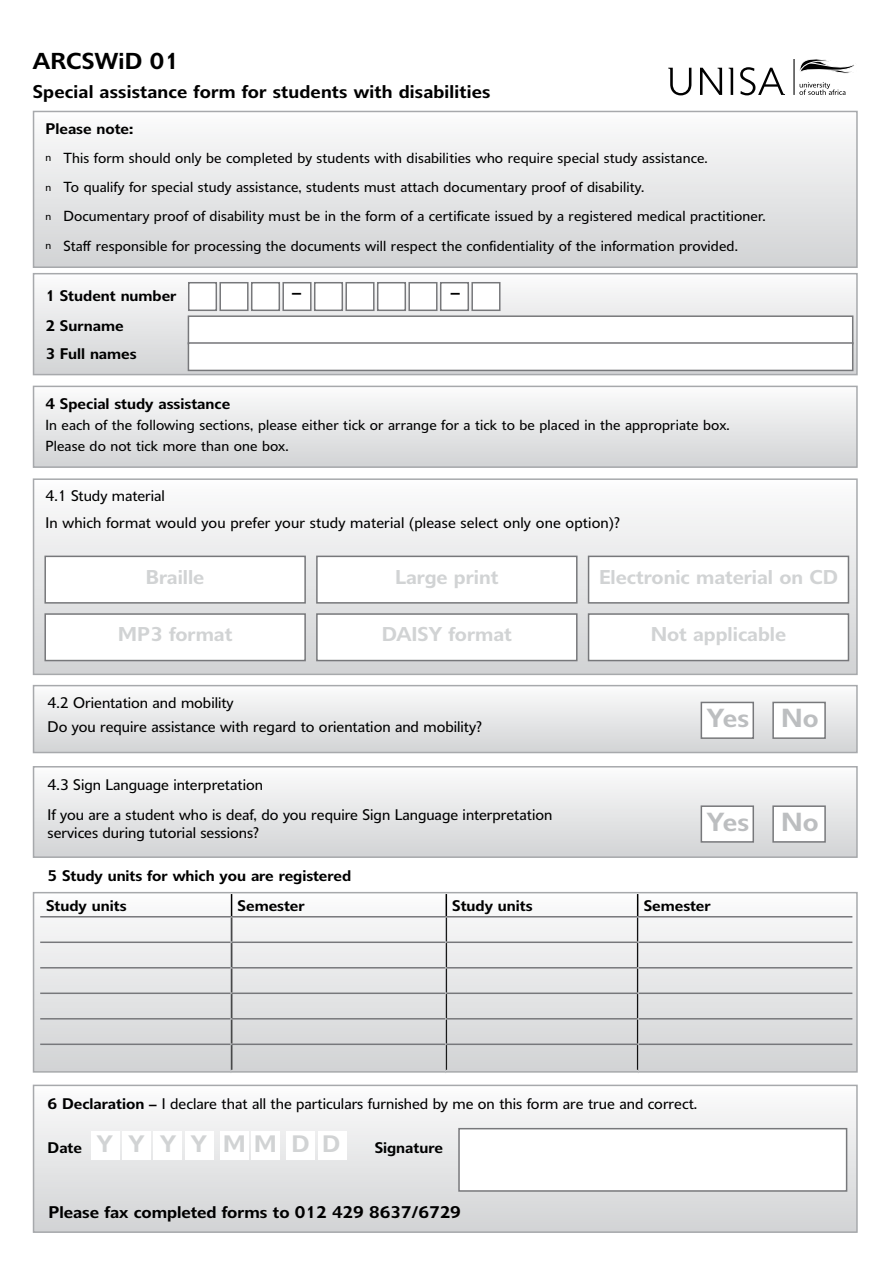
<style>
.page{position:relative;width:893px;height:1263px;background:#fff}
.page>*{position:absolute;margin:0;border:0;box-sizing:border-box;transform-origin:0 0}
.t1{font:600 25.5px "Delargo DT";color:#bcbec0}
.t2{font:600 23.25px "Delargo DT";color:#d1d3d4}
.t3{font:600 22.5px "Delargo DT";letter-spacing:.01em;color:#000}
.t4{font:600 19.5px "Delargo DT";color:#d1d3d4}
.t5{font:600 18px "Delargo DT";letter-spacing:.01em;color:#000}
.t6{font:600 16.5px "Delargo DT";color:#000}
.t7{font:15px/26.5px "Delargo DT";color:#000}
.t8{font:600 15px/30.2px "Delargo DT";color:#000}
.t9{font:14.25px/29.2px "Delargo DT";letter-spacing:.01em;color:#000}
.s1{font-size:10.5px}
.s2{font-weight:600}
</style>
<div class="page">
<svg style="left:668px;top:68px;width:23px;height:27px"></svg>
<svg style="left:700px;top:68px;width:22px;height:27px"></svg>
<svg style="left:729px;top:68px;width:4px;height:27px"></svg>
<svg style="left:740px;top:67px;width:45px;height:28px"></svg>
<svg style="left:799px;top:59px;width:55px;height:36px"></svg>
<hr style="left:793px;top:59px;width:2px;height:36px;background:#000">
<div style="left:34px;top:893px;width:823px;height:179px;background:linear-gradient(to bottom,#f9f9f9,#d0d1d3)"></div>
<div style="left:33px;top:892px;width:825px;height:181px;border:2px solid #a7a9ac"></div>
<svg style="left:231px;top:894px;width:1px;height:176px"></svg>
<svg style="left:446px;top:894px;width:1px;height:176px"></svg>
<svg style="left:637px;top:894px;width:1px;height:176px"></svg>
<hr style="left:40px;top:916px;width:192px;height:1px;background:#77787b">
<hr style="left:232px;top:916px;width:214px;height:1px;background:#77787b">
<hr style="left:446px;top:916px;width:192px;height:1px;background:#77787b">
<hr style="left:638px;top:916px;width:214px;height:1px;background:#77787b">
<hr style="left:40px;top:941px;width:192px;height:2px;background:#77787b">
<hr style="left:232px;top:941px;width:214px;height:2px;background:#77787b">
<hr style="left:446px;top:941px;width:192px;height:2px;background:#77787b">
<hr style="left:638px;top:941px;width:214px;height:2px;background:#77787b">
<hr style="left:40px;top:967px;width:192px;height:1px;background:#77787b">
<hr style="left:232px;top:967px;width:214px;height:1px;background:#77787b">
<hr style="left:446px;top:967px;width:192px;height:1px;background:#77787b">
<hr style="left:638px;top:967px;width:214px;height:1px;background:#77787b">
<hr style="left:40px;top:992px;width:192px;height:2px;background:#77787b">
<hr style="left:232px;top:992px;width:214px;height:2px;background:#77787b">
<hr style="left:446px;top:992px;width:192px;height:2px;background:#77787b">
<hr style="left:638px;top:992px;width:214px;height:2px;background:#77787b">
<hr style="left:40px;top:1018px;width:192px;height:1px;background:#77787b">
<hr style="left:232px;top:1018px;width:214px;height:1px;background:#77787b">
<hr style="left:446px;top:1018px;width:192px;height:1px;background:#77787b">
<hr style="left:638px;top:1018px;width:214px;height:1px;background:#77787b">
<hr style="left:40px;top:1043px;width:192px;height:2px;background:#77787b">
<hr style="left:232px;top:1043px;width:214px;height:2px;background:#77787b">
<hr style="left:446px;top:1043px;width:192px;height:2px;background:#77787b">
<hr style="left:638px;top:1043px;width:214px;height:2px;background:#77787b">
<div style="left:34px;top:111px;width:823px;height:156px;background:linear-gradient(to bottom,#fcfcfc,#d2d3d5)"></div>
<div style="left:33px;top:111px;width:825px;height:157px;border:2px solid #a7a9ac"></div>
<div style="left:34px;top:386px;width:823px;height:81px;background:linear-gradient(to bottom,#fcfcfc,#d2d3d5)"></div>
<div style="left:33px;top:386px;width:825px;height:82px;border:2px solid #a7a9ac"></div>
<svg style="left:36px;top:511px;width:819px;height:161px"></svg>
<div style="left:33px;top:478px;width:825px;height:197px;border:2px solid #a7a9ac"></div>
<div style="left:34px;top:686px;width:823px;height:66px;background:linear-gradient(to bottom,#fbfbfb,#d3d4d6)"></div>
<div style="left:33px;top:685px;width:825px;height:68px;border:2px solid #a7a9ac"></div>
<div style="left:34px;top:767px;width:823px;height:90px;background:linear-gradient(to bottom,#fcfbfc,#d2d4d5)"></div>
<div style="left:33px;top:766px;width:825px;height:92px;border:2px solid #a7a9ac"></div>
<div style="left:34px;top:274px;width:823px;height:101px;background:linear-gradient(to bottom,#fbfbfc,#d1d3d4)"></div>
<div style="left:33px;top:273px;width:825px;height:102px;border:2px solid #a7a9ac"></div>
<div style="left:188px;top:315px;width:665px;height:29px;background:#fff;border:2px solid #77787b"></div>
<div style="left:188px;top:342px;width:665px;height:29px;background:#fff;border:2px solid #77787b"></div>
<hr style="left:230px;top:917px;width:1px;height:156px;background:#bcbec0">
<hr style="left:445px;top:917px;width:1px;height:156px;background:#bcbec0">
<hr style="left:638px;top:917px;width:1px;height:156px;background:#bcbec0">
<div style="left:588px;top:556px;width:261px;height:48px;background:#fff;border:2px solid #77787b"></div>
<div style="left:316px;top:556px;width:262px;height:48px;background:#fff;border:2px solid #77787b"></div>
<div style="left:44px;top:556px;width:262px;height:48px;background:#fff;border:2px solid #77787b"></div>
<div style="left:588px;top:613px;width:261px;height:48px;background:#fff;border:2px solid #77787b"></div>
<div style="left:316px;top:613px;width:262px;height:48px;background:#fff;border:2px solid #77787b"></div>
<div style="left:44px;top:613px;width:262px;height:48px;background:#fff;border:2px solid #77787b"></div>
<div style="left:701px;top:702px;width:53px;height:37px;background:#fff;border:2px solid #77787b"></div>
<div style="left:772px;top:702px;width:54px;height:37px;background:#fff;border:2px solid #77787b"></div>
<div style="left:701px;top:805px;width:53px;height:38px;background:#fff;border:2px solid #77787b"></div>
<div style="left:772px;top:805px;width:54px;height:38px;background:#fff;border:2px solid #77787b"></div>
<div style="left:188px;top:282px;width:29px;height:29px;background:#fff;border:2px solid #77787b"></div>
<div style="left:219px;top:282px;width:30px;height:29px;background:#fff;border:2px solid #77787b"></div>
<div style="left:251px;top:282px;width:29px;height:29px;background:#fff;border:2px solid #77787b"></div>
<div style="left:282px;top:282px;width:30px;height:29px;background:#fff;border:2px solid #77787b"></div>
<div style="left:314px;top:282px;width:29px;height:29px;background:#fff;border:2px solid #77787b"></div>
<div style="left:345px;top:282px;width:30px;height:29px;background:#fff;border:2px solid #77787b"></div>
<div style="left:377px;top:282px;width:29px;height:29px;background:#fff;border:2px solid #77787b"></div>
<div style="left:408px;top:282px;width:30px;height:29px;background:#fff;border:2px solid #77787b"></div>
<div style="left:440px;top:282px;width:29px;height:29px;background:#fff;border:2px solid #77787b"></div>
<div style="left:471px;top:282px;width:29px;height:29px;background:#fff;border:2px solid #77787b"></div>
<div style="left:34px;top:1085px;width:823px;height:147px;background:linear-gradient(to bottom,#fcfcfc,#d2d3d5)"></div>
<div style="left:33px;top:1085px;width:825px;height:148px;border:2px solid #a7a9ac"></div>
<div style="left:458px;top:1128px;width:389px;height:64px;background:#fff;border:2px solid #77787b"></div>
<div style="left:91px;top:1131px;width:29px;height:28px;background:#fff"></div>
<div style="left:122px;top:1131px;width:29px;height:28px;background:#fff"></div>
<div style="left:153px;top:1131px;width:29px;height:28px;background:#fff"></div>
<div style="left:185px;top:1131px;width:28px;height:28px;background:#fff"></div>
<div style="left:220px;top:1131px;width:29px;height:28px;background:#fff"></div>
<div style="left:251px;top:1131px;width:29px;height:28px;background:#fff"></div>
<div style="left:286px;top:1131px;width:29px;height:28px;background:#fff"></div>
<div style="left:318px;top:1131px;width:28px;height:28px;background:#fff"></div>
<h3 class="t3" style="left:33px;top:48px;width:148px">ARCSWiD 01</h3>
<p class="t5" style="left:33px;top:80px;width:459px">Special assistance form for students with disabilities</p>
<p class="t8" style="left:46px;top:113px;width:89px">Please note:</p>
<p class="t9" style="left:46px;top:143px;width:722px"><span class="s1">n</span> This form should only be completed by students with disabilities who require special study assistance.<br><span class="s1">n</span> To qualify for special study assistance, students must attach documentary proof of disability.<br><span class="s1">n</span> Documentary proof of disability must be in the form of a certificate issued by a registered medical practitioner. <span class="s1">n</span> Staff responsible for processing the documents will respect the confidentiality of the information provided.</p>
<p class="t8" style="left:46px;top:280px;width:133px">1 Student number<br>2 Surname</p>
<p class="t8" style="left:46px;top:338px;width:93px">3 Full names</p>
<p class="t5" style="left:292px;top:281px;width:10px">–</p>
<p class="t5" style="left:451px;top:281px;width:10px">–</p>
<p class="t8" style="left:46px;top:388px;width:186px">4 Special study assistance</p>
<p class="t9" style="left:46px;top:414px;width:686px;line-height:21.3px">In each of the following sections, please either tick or arrange for a tick to be placed in the appropriate box.<br>Please do not tick more than one box.</p>
<p class="t7" style="left:46px;top:483px;width:576px">4.1 Study material<br>In which format would you prefer your study material (please select only one option)?</p>
<h3 class="t4" style="left:146px;top:565px;width:60px">Braille</h3>
<h3 class="t4" style="left:395px;top:565px;width:105px">Large print</h3>
<h3 class="t4" style="left:599px;top:565px;width:240px">Electronic material on CD</h3>
<h3 class="t4" style="left:118px;top:622px;width:116px">MP3 format</h3>
<h3 class="t4" style="left:382px;top:622px;width:132px">DAISY format</h3>
<h3 class="t4" style="left:651px;top:622px;width:137px">Not applicable</h3>
<p class="t7" style="left:48px;top:691px;width:436px;line-height:23.2px">4.2 Orientation and mobility<br>Do you require assistance with regard to orientation and mobility?</p>
<p class="t7" style="left:48px;top:768px;width:506px;line-height:30.8px">4.3 Sign Language interpretation<br>If you are a student who is deaf, do you require Sign Language interpretation</p>
<p class="t7" style="left:48px;top:819px;width:213px">services during tutorial sessions?</p>
<p class="t8" style="left:48px;top:861px;width:305px">5 Study units for which you are registered</p>
<h1 class="t1" style="left:707px;top:703px;width:113px">Yes No</h1>
<h1 class="t1" style="left:707px;top:806px;width:113px">Yes No</h1>
<p class="t8" style="left:46px;top:890px;width:82px">Study units</p>
<p class="t8" style="left:238px;top:890px;width:69px">Semester</p>
<p class="t8" style="left:452px;top:890px;width:82px">Study units</p>
<p class="t8" style="left:644px;top:890px;width:69px">Semester</p>
<p class="t7" style="left:48px;top:1090px;width:651px"><span class="s2">6 Declaration –</span> I declare that all the particulars furnished by me on this form are true and correct.</p>
<p class="t8" style="left:48px;top:1132px;width:36px">Date</p>
<p class="t8" style="left:375px;top:1132px;width:70px">Signature</p>
<h2 class="t2" style="left:97px;top:1130px;width:245px">Y Y Y Y M M D D</h2>
<p class="t6" style="left:48px;top:1202px;width:414px">Please fax completed forms to 012 429 8637/6729</p>
</div>
